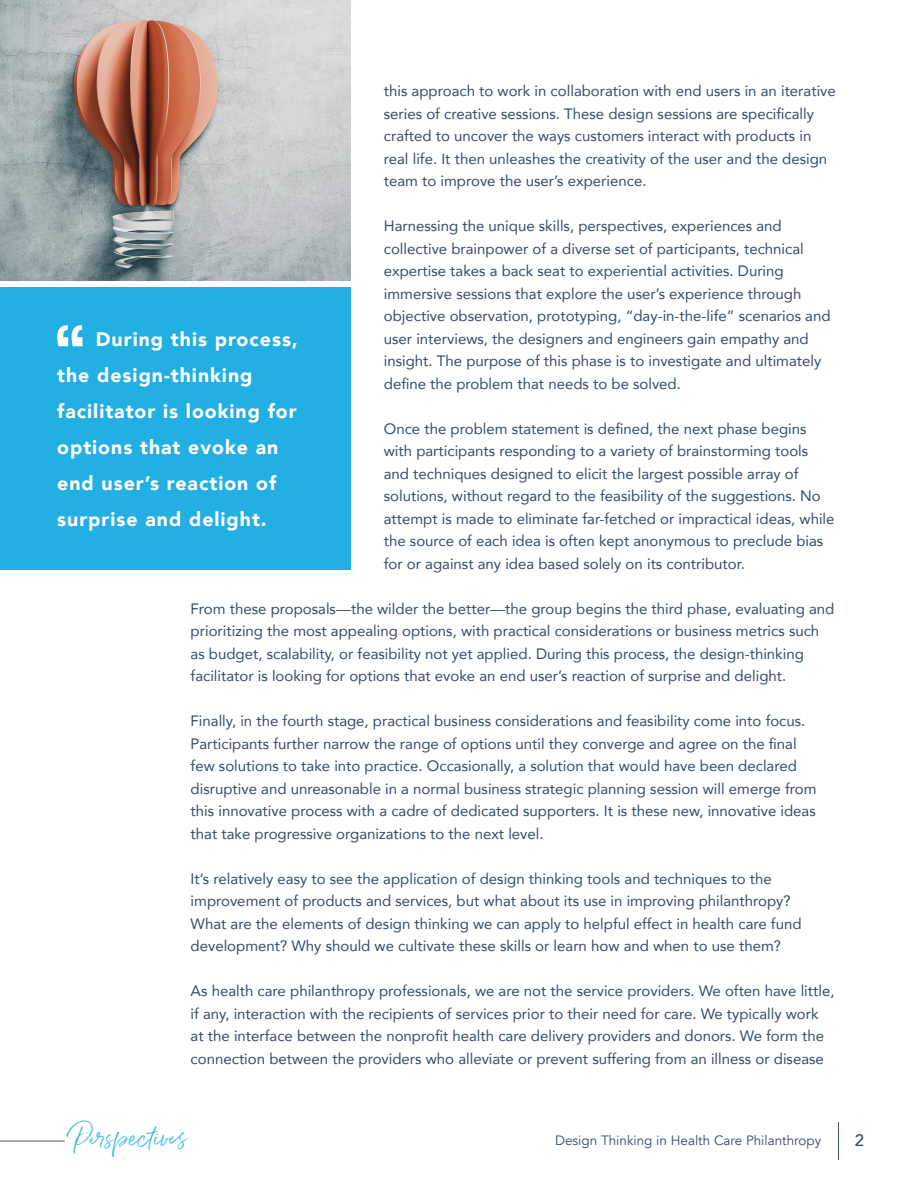
<style>
.page{position:relative;width:918px;height:1188px;background:#fff}
.page>*{position:absolute;margin:0;border:0;box-sizing:border-box;transform-origin:0 0}
.t1{font:22.5px "Belluga";color:#3bb8e6}
.t2{font:900 19.5px/36px "Avenir";letter-spacing:.05em;color:#fff}
.t3{font:500 16.5px "Avenir";color:#364a69}
.body_text{font:15px/22.5px "Avenir";color:#364a69}
.t4{font:13.5px "Avenir";color:#364a69}
</style>
<div class="page">
<hr style="left:0;top:1141px;width:65px;height:1px;background:#58595b">
<hr style="left:838px;top:1122px;width:1px;height:38px;background:#364a69">
<div style="left:0;top:287px;width:350px;height:283px;background:#22afe3"></div>
<img style="left:0;top:0;width:350px;height:281px">
<svg style="left:57px;top:325px;width:26px;height:21px"></svg>
<p class="body_text" style="left:384px;top:79px;width:453px">this approach to work in collaboration with end users in an iterative series of creative sessions. These design sessions are specifically crafted to uncover the ways customers interact with products in real life. It then unleashes the creativity of the user and the design team to improve the user’s experience.</p>
<p class="body_text" style="left:384px;top:214px;width:448px">Harnessing the unique skills, perspectives, experiences and collective brainpower of a diverse set of participants, technical expertise takes a back seat to experiential activities. During immersive sessions that explore the user’s experience through objective observation, prototyping, “day-in-the-life” scenarios and user interviews, the designers and engineers gain empathy and insight. The purpose of this phase is to investigate and ultimately define the problem that needs to be solved.</p>
<p class="body_text" style="left:384px;top:417px;width:452px">Once the problem statement is defined, the next phase begins with participants responding to a variety of brainstorming tools and techniques designed to elicit the largest possible array of solutions, without regard to the feasibility of the suggestions. No attempt is made to eliminate far-fetched or impractical ideas, while the source of each idea is often kept anonymous to preclude bias for or against any idea based solely on its contributor.</p>
<p class="body_text" style="left:191px;top:597px;width:645px">From these proposals—the wilder the better—the group begins the third phase, evaluating and prioritizing the most appealing options, with practical considerations or business metrics such as budget, scalability, or feasibility not yet applied. During this process, the design-thinking facilitator is looking for options that evoke an end user’s reaction of surprise and delight.</p>
<p class="body_text" style="left:191px;top:709px;width:627px">Finally, in the fourth stage, practical business considerations and feasibility come into focus.<br>Participants further narrow the range of options until they converge and agree on the final few solutions to take into practice. Occasionally, a solution that would have been declared disruptive and unreasonable in a normal business strategic planning session will emerge from this innovative process with a cadre of dedicated supporters. It is these new, innovative ideas that take progressive organizations to the next level.</p>
<p class="body_text" style="left:191px;top:867px;width:612px">It’s relatively easy to see the application of design thinking tools and techniques to the improvement of products and services, but what about its use in improving philanthropy?<br>What are the elements of design thinking we can apply to helpful effect in health care fund development? Why should we cultivate these skills or learn how and when to use them?</p>
<p class="body_text" style="left:191px;top:979px;width:645px">As health care philanthropy professionals, we are not the service providers. We often have little, if any, interaction with the recipients of services prior to their need for care. We typically work at the interface between the nonprofit health care delivery providers and donors. We form the connection between the providers who alleviate or prevent suffering from an illness or disease</p>
<p class="t2" style="left:57px;top:321px;width:242px;text-indent:39px">During this process, the design-thinking facilitator is looking for options that evoke an end user’s reaction of surprise and delight.</p>
<p class="t1" style="left:70px;top:1126px;width:110px;rotate:-1deg">Per spectives</p>
<p class="t4" style="left:555px;top:1132px;width:268px">Design Thinking in Health Care Philanthropy</p>
<p class="t3" style="left:855px;top:1126px;width:11px">2</p>
</div>
